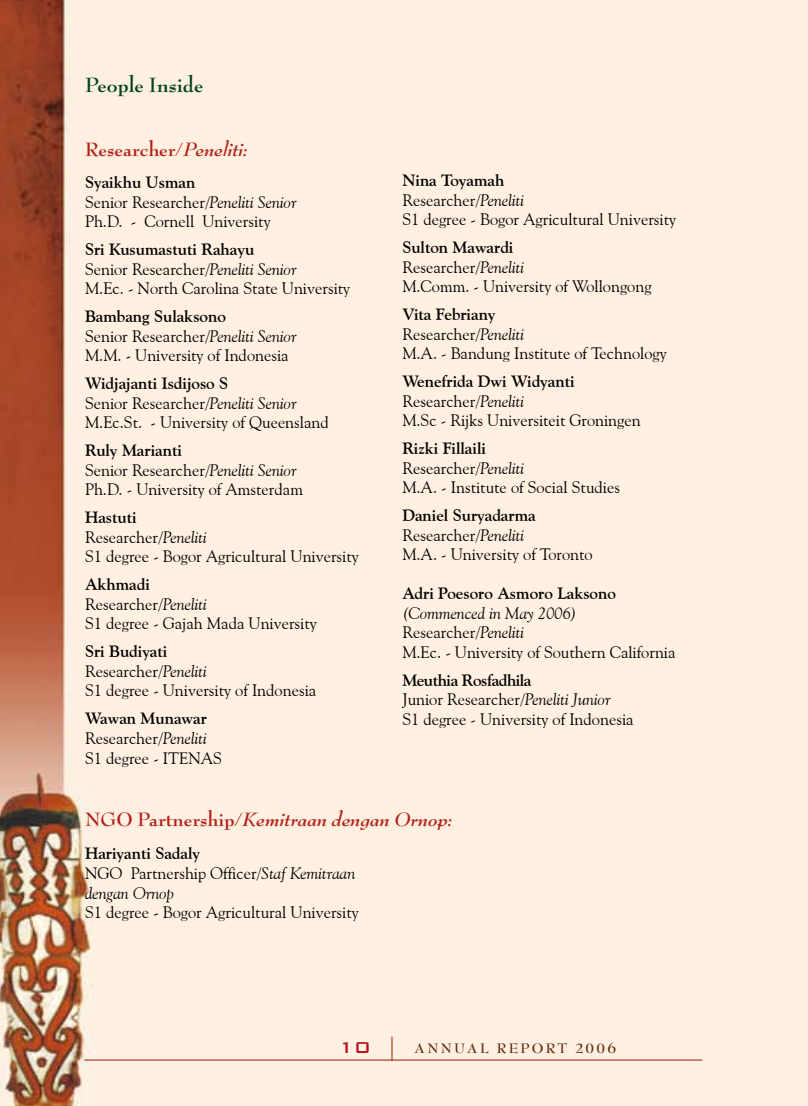
<style>
.page{position:relative;width:808px;height:1106px;background:#fff}
.page>*{position:absolute;margin:0;border:0;box-sizing:border-box;transform-origin:0 0}
.t1{font:700 22.5px "Bernhard Modern Std";color:#004319}
.t2{font:italic 700 21px "Bernhard Modern Std";color:#b11f16}
.t3{font:700 21px "Bernhard Modern Std";color:#b11f16}
.t4{font:500 21px "Bank Gothic BT";color:#b6101d}
.t5{font:16.5px/19.5px "Goudy Old Style BT";color:#000}
.t6{font:italic 16.5px/19.8px "Goudy Old Style BT";color:#000}
.t7{font:700 16.5px "Goudy Old Style BT";color:#000}
.t8{font:700 15px "Bernhard Modern Std";letter-spacing:.15em;color:#632a0b}
.s1{font-style:italic}
.s2{font-weight:700}
.s3{font-style:normal}
.s4{font-weight:700;font-style:normal}
</style>
<div class="page">
<img style="left:0;top:0;width:808px;height:1106px">
<hr style="left:84px;top:1059px;width:618px;height:1px;background:#a2301c">
<svg style="left:391px;top:1036px;width:1px;height:24px"></svg>
<h1 class="t1" style="left:85px;top:73px;width:120px">People Inside</h1>
<p class="t3" style="left:85px;top:138px;width:164px">Researcher/<span class="s1">Peneliti:</span></p>
<p class="t5" style="left:85px;top:172px;width:213px"><span class="s2">Syaikhu Usman<br></span>Senior Researcher/<span class="s1">Peneliti Senior<br></span>Ph.D. - Cornell University</p>
<p class="t5" style="left:85px;top:239px;width:267px"><span class="s2">Sri Kusumastuti Rahayu<br></span>Senior Researcher/<span class="s1">Peneliti Senior<br></span>M.Ec. - North Carolina State University</p>
<p class="t5" style="left:85px;top:306px;width:213px"><span class="s2">Bambang Sulaksono<br></span>Senior Researcher/<span class="s1">Peneliti Senior<br></span>M.M. - University of Indonesia</p>
<p class="t5" style="left:85px;top:373px;width:245px"><span class="s2">Widjajanti Isdijoso S<br></span>Senior Researcher/<span class="s1">Peneliti Senior<br></span>M.Ec.St. - University of Queensland</p>
<p class="t5" style="left:85px;top:440px;width:219px"><span class="s2">Ruly Marianti<br></span>Senior Researcher/<span class="s1">Peneliti Senior<br></span>Ph.D. - University of Amsterdam</p>
<p class="t5" style="left:85px;top:507px;width:275px"><span class="s2">Hastuti<br></span>Researcher/<span class="s1">Peneliti<br></span>S1 degree - Bogor Agricultural University</p>
<p class="t5" style="left:85px;top:574px;width:233px"><span class="s2">Akhmadi<br></span>Researcher/<span class="s1">Peneliti<br></span>S1 degree - Gajah Mada University</p>
<p class="t5" style="left:85px;top:641px;width:233px"><span class="s2">Sri Budiyati<br></span>Researcher/<span class="s1">Peneliti<br></span>S1 degree - University of Indonesia</p>
<p class="t5" style="left:85px;top:708px;width:138px"><span class="s2">Wawan Munawar<br></span>Researcher/<span class="s1">Peneliti<br></span>S1 degree - ITENAS</p>
<p class="t5" style="left:402px;top:170px;width:275px"><span class="s2">Nina Toyamah<br></span>Researcher/<span class="s1">Peneliti<br></span>S1 degree - Bogor Agricultural University</p>
<p class="t5" style="left:402px;top:237px;width:251px"><span class="s2">Sulton Mawardi<br></span>Researcher/<span class="s1">Peneliti<br></span>M.Comm. - University of Wollongong</p>
<p class="t5" style="left:402px;top:304px;width:266px"><span class="s2">Vita Febriany<br></span>Researcher/<span class="s1">Peneliti<br></span>M.A. - Bandung Institute of Technology</p>
<p class="t5" style="left:402px;top:371px;width:240px"><span class="s2">Wenefrida Dwi Widyanti<br></span>Researcher/<span class="s1">Peneliti<br></span>M.Sc - Rijks Universiteit Groningen</p>
<p class="t5" style="left:402px;top:438px;width:219px"><span class="s2">Rizki Fillaili<br></span>Researcher/<span class="s1">Peneliti<br></span>M.A. - Institute of Social Studies</p>
<p class="t5" style="left:402px;top:505px;width:192px"><span class="s2">Daniel Suryadarma<br></span>Researcher/<span class="s1">Peneliti<br></span>M.A. - University of Toronto</p>
<p class="t7" style="left:402px;top:583px;width:215px">Adri Poesoro Asmoro Laksono</p>
<p class="t5" style="left:402px;top:603px;width:275px"><span class="s1">(Commenced in May 2006)<br></span>Researcher<span class="s1">/Peneliti<br></span>M.Ec. - University of Southern California</p>
<p class="t5" style="left:402px;top:670px;width:233px"><span class="s2">Meuthia Rosfadhila<br></span>Junior Researcher/<span class="s1">Peneliti Junior<br></span>S1 degree - University of Indonesia</p>
<p class="t2" style="left:85px;top:808px;width:369px"><span class="s3">NGO Partnership/</span>Kemitraan dengan Ornop:</p>
<p class="t6" style="left:85px;top:843px;width:272px"><span class="s4">Hariyanti Sadaly<br></span><span class="s3">NGO Partnership Officer/</span>Staf Kemitraan dengan Ornop</p>
<p class="t5" style="left:85px;top:902px;width:275px">S1 degree - Bogor Agricultural University</p>
<p class="t4" style="left:338px;top:1035px;width:34px">1 0</p>
<p class="t8" style="left:414px;top:1040px;width:204px">ANNUAL REPORT 2006</p>
</div>
